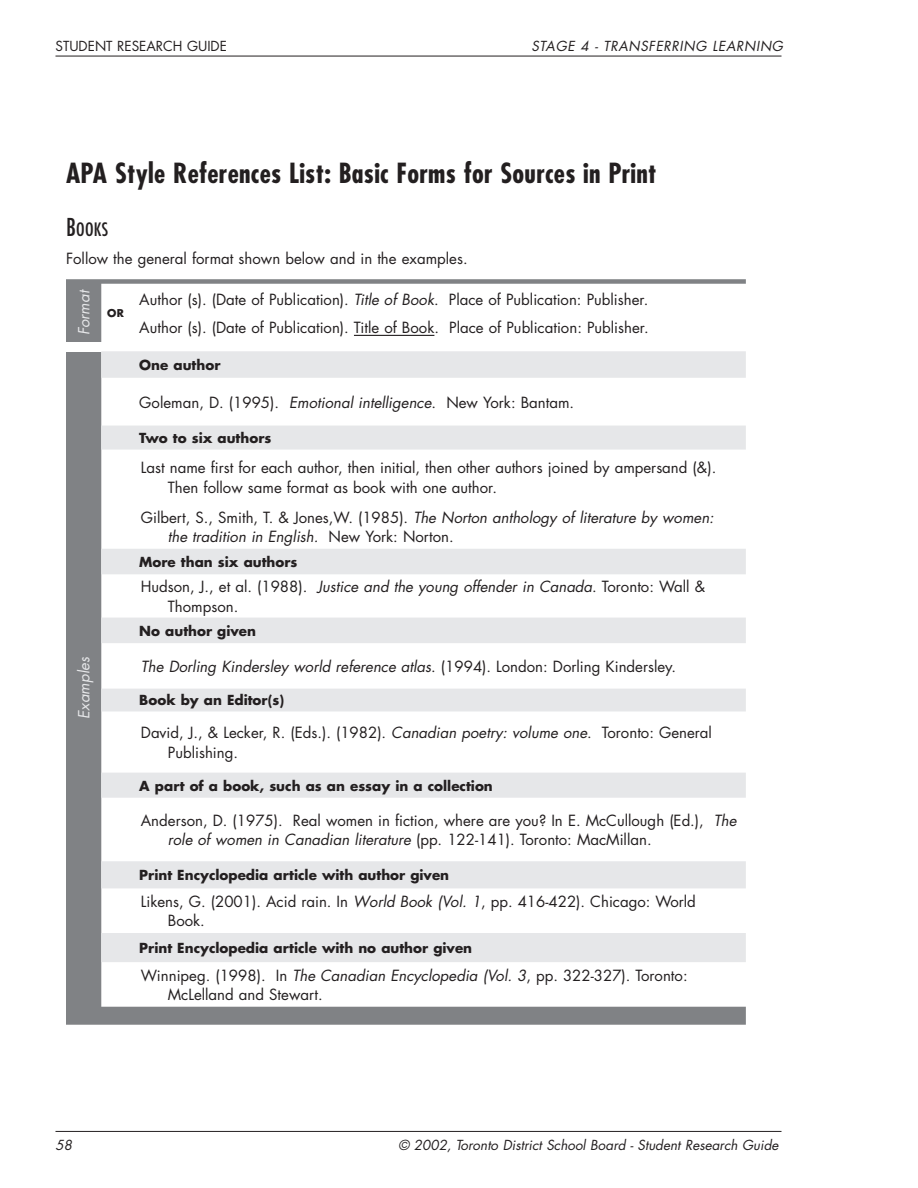
<style>
.page{position:relative;width:918px;height:1188px;background:#fff}
.page>*{position:absolute;margin:0;border:0;box-sizing:border-box;transform-origin:0 0}
.TOC_sub-Head{font:700 condensed 27px "Futura";letter-spacing:.01em;color:#231f20}
.TOC_sub-Head2a{font:condensed 18px "Futura";color:#231f20}
.Hanging_citation{font:15px/19.5px "Futura";color:#231f20}
.BODY{font:15px "Futura";color:#231f20}
.Hanging_citation-2{font:italic 15px/19.5px "Futura";color:#231f20}
.BODY-2{font:italic 15px "Futura";color:#e6e7e9}
.BODY-3{font:700 13.5px "Futura";color:#231f20}
.t1{font:italic 13.5px "Futura";color:#231f20}
.t2{font:italic 13.5px "Futura";letter-spacing:.05em;color:#231f20}
.t3{font:13.5px "Futura";color:#231f20}
.BODY-4{font:700 10.5px "Futura";color:#231f20}
.s1{font-size:24px}
.s2{font-style:italic}
.s3{font-style:normal}
</style>
<div class="page">
<hr style="left:56px;top:56px;width:726px;height:1px;background:#231f20">
<hr style="left:56px;top:1131px;width:726px;height:1px;background:#231f20">
<svg style="left:66px;top:279px;width:680px;height:746px"></svg>
<div style="left:66px;top:342px;width:35px;height:9px;background:#fff"></div>
<svg style="left:101px;top:342px;width:645px;height:9px"></svg>
<svg style="left:101px;top:351px;width:645px;height:99px;fill:#ebeced"></svg>
<svg style="left:101px;top:549px;width:645px;height:413px"></svg>
<hr style="left:354px;top:335px;width:80px;height:1px;background:#231f20">
<p class="t3" style="left:56px;top:37px;width:173px">STUDENT RESEARCH GUIDE</p>
<p class="t2" style="left:531px;top:37px;width:253px">STAGE 4 - TRANSFERRING LEARNING</p>
<p class="TOC_sub-Head" style="left:66px;top:156px;width:592px">APA Style References List: Basic Forms for Sources in Print</p>
<p class="TOC_sub-Head2a" style="left:66px;top:218px;width:44px"><span class="s1">B</span>OOKS</p>
<p class="BODY" style="left:66px;top:248px;width:403px">Follow the general format shown below and in the examples.</p>
<p class="BODY-2" style="left:74px;top:335px;width:47px;rotate:-90deg">Format</p>
<p class="BODY" style="left:139px;top:289px;width:510px">Author (s). (Date of Publication). <span class="s2">Title of Book</span>. Place of Publication: Publisher.</p>
<p class="BODY" style="left:139px;top:317px;width:511px">Author (s). (Date of Publication). Title of Book. Place of Publication: Publisher.</p>
<p class="BODY-4" style="left:107px;top:306px;width:18px">OR</p>
<p class="BODY-2" style="left:74px;top:719px;width:63px;rotate:-90deg">Examples</p>
<p class="BODY-3" style="left:139px;top:356px;width:83px">One author</p>
<p class="BODY" style="left:139px;top:392px;width:436px">Goleman, D. (1995). <span class="s2">Emotional intelligence</span>. New York: Bantam.</p>
<p class="BODY-3" style="left:139px;top:429px;width:134px">Two to six authors</p>
<p class="Hanging_citation" style="left:168px;top:458px;width:550px;text-indent:-27px">Last name first for each author, then initial, then other authors joined by ampersand (&amp;).<br>Then follow same format as book with one author.</p>
<p class="Hanging_citation-2" style="left:168px;top:507px;width:548px;text-indent:-27px"><span class="s3">Gilbert, S., Smith, T. &amp; Jones,W. (1985).</span> The Norton anthology of literature by women: the tradition in English. <span class="s3">New York: Norton.</span></p>
<p class="BODY-3" style="left:139px;top:553px;width:160px">More than six authors</p>
<p class="Hanging_citation" style="left:168px;top:577px;width:539px;text-indent:-27px">Hudson, J., et al. (1988). <span class="s2">Justice and the young offender in Canada</span>. Toronto: Wall &amp;<br>Thompson.</p>
<p class="BODY-3" style="left:139px;top:621px;width:118px">No author given</p>
<p class="Hanging_citation-2" style="left:141px;top:656px;width:537px">The Dorling Kindersley world reference atlas<span class="s3">. (1994). London: Dorling Kindersley.</span></p>
<p class="BODY-3" style="left:139px;top:691px;width:146px">Book by an Editor(s)</p>
<p class="Hanging_citation" style="left:168px;top:723px;width:546px;text-indent:-27px">David, J., &amp; Lecker, R. (Eds.). (1982). <span class="s2">Canadian poetry: volume one</span>. Toronto: General<br>Publishing.</p>
<p class="BODY-3" style="left:139px;top:776px;width:355px">A part of a book, such as an essay in a collection</p>
<p class="Hanging_citation" style="left:168px;top:810px;width:570px;text-indent:-27px">Anderson, D. (1975). Real women in fiction, where are you? In E. McCullough (Ed.), <span class="s2">The role of women in Canadian literature</span> (pp. 122-141). Toronto: MacMillan.</p>
<p class="BODY-3" style="left:139px;top:866px;width:311px">Print Encyclopedia article with author given</p>
<p class="Hanging_citation" style="left:168px;top:891px;width:530px;text-indent:-27px">Likens, G. (2001). Acid rain. In <span class="s2">World Book (Vol. 1</span>, pp. 416-422). Chicago: World<br>Book.</p>
<p class="BODY-3" style="left:139px;top:939px;width:334px">Print Encyclopedia article with no author given</p>
<p class="Hanging_citation" style="left:168px;top:965px;width:521px;text-indent:-27px">Winnipeg. (1998). In <span class="s2">The Canadian Encyclopedia (Vol. 3</span>, pp. 322-327). Toronto:<br>McLelland and Stewart.</p>
<p class="t1" style="left:56px;top:1136px;width:18px">58</p>
<p class="t1" style="left:399px;top:1136px;width:381px">© 2002, Toronto District School Board - Student Research Guide</p>
</div>
